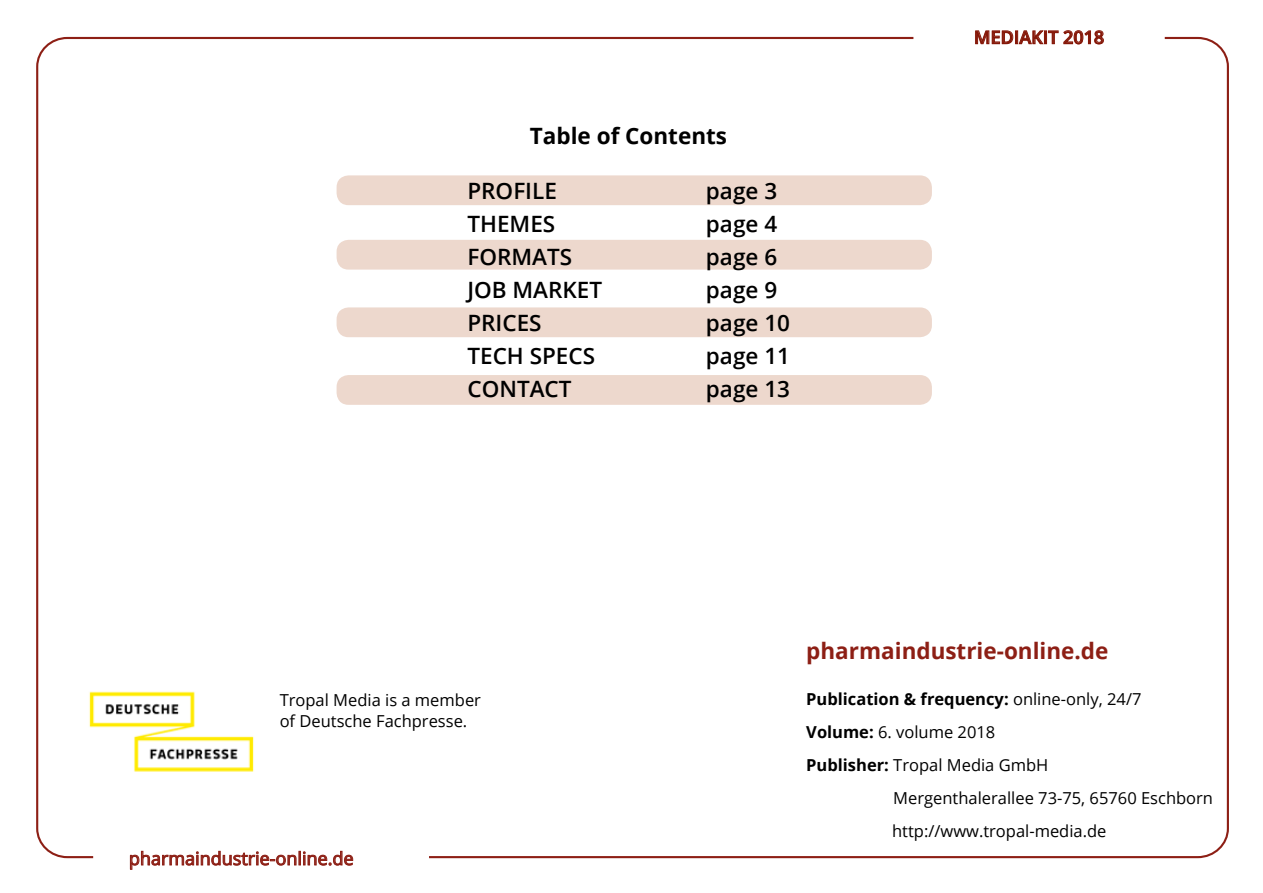
<style>
.page{position:relative;width:1263px;height:893px;background:#fff}
.page>*{position:absolute;margin:0;border:0;box-sizing:border-box;transform-origin:0 0}
.t1{font:600 22.5px "Open Sans";color:#000}
.t2{font:700 22.5px "Open Sans";color:#8d1f15}
.t3{font:700 22.5px "Open Sans";color:#000}
.t4{font:18px "Open Sans";color:#8d1f15}
.t5{font:600 18px "Open Sans";color:#851708}
.t6{font:16.5px/21px "Open Sans";color:#000}
.t7{font:700 16.5px "Open Sans";color:#000}
.s1{font-weight:400}
.s2{font-weight:700}
</style>
<div class="page">
<svg style="left:130px;top:850px;width:224px;height:20px"></svg>
<svg style="left:913px;top:30px;width:252px;height:15px"></svg>
<div style="left:337px;top:175px;width:595px;height:30px;background:#edd8cd;border-radius:12px"></div>
<div style="left:337px;top:240px;width:595px;height:30px;background:#edd8cd;border-radius:12px"></div>
<div style="left:337px;top:307px;width:595px;height:30px;background:#edd8cd;border-radius:12px"></div>
<div style="left:337px;top:375px;width:595px;height:30px;background:#edd8cd;border-radius:12px"></div>
<img style="left:89px;top:691px;width:165px;height:81px">
<h1 class="t3" style="left:530px;top:120px;width:199px">Table of Contents</h1>
<h1 class="t1" style="left:467px;top:175px;width:91px">PROFILE</h1>
<h1 class="t1" style="left:706px;top:175px;width:73px">page 3</h1>
<h1 class="t1" style="left:467px;top:208px;width:89px">THEMES</h1>
<h1 class="t1" style="left:706px;top:208px;width:73px">page 4</h1>
<h1 class="t1" style="left:467px;top:241px;width:106px">FORMATS</h1>
<h1 class="t1" style="left:706px;top:241px;width:73px">page 6</h1>
<h1 class="t1" style="left:467px;top:274px;width:136px">JOB MARKET</h1>
<h1 class="t1" style="left:706px;top:274px;width:73px">page 9</h1>
<h1 class="t1" style="left:467px;top:307px;width:76px">PRICES</h1>
<h1 class="t1" style="left:706px;top:307px;width:86px">page 10</h1>
<h1 class="t1" style="left:467px;top:340px;width:129px">TECH SPECS</h1>
<h1 class="t1" style="left:706px;top:340px;width:86px">page 11</h1>
<h1 class="t1" style="left:467px;top:373px;width:106px">CONTACT</h1>
<h1 class="t1" style="left:706px;top:373px;width:86px">page 13</h1>
<p class="t5" style="left:974px;top:25px;width:132px">MEDIAKIT 2018</p>
<p class="t6" style="left:280px;top:689px;width:203px">Tropal Media is a member of Deutsche Fachpresse.</p>
<p class="t4" style="left:129px;top:846px;width:226px">pharmaindustrie-online.de</p>
<h1 class="t2" style="left:806px;top:635px;width:304px">pharmaindustrie-online.de</h1>
<p class="t7" style="left:806px;top:687px;width:337px">Publication &amp; frequency: <span class="s1">online-only, 24/7</span></p>
<p class="t6" style="left:806px;top:721px;width:191px"><span class="s2">Volume:</span> 6. volume 2018</p>
<p class="t6" style="left:806px;top:754px;width:244px"><span class="s2">Publisher:</span> Tropal Media GmbH</p>
<p class="t6" style="left:893px;top:787px;width:321px">Mergenthalerallee 73-75, 65760 Eschborn</p>
<p class="t6" style="left:892px;top:820px;width:216px">http://www.tropal-media.de</p>
</div>
